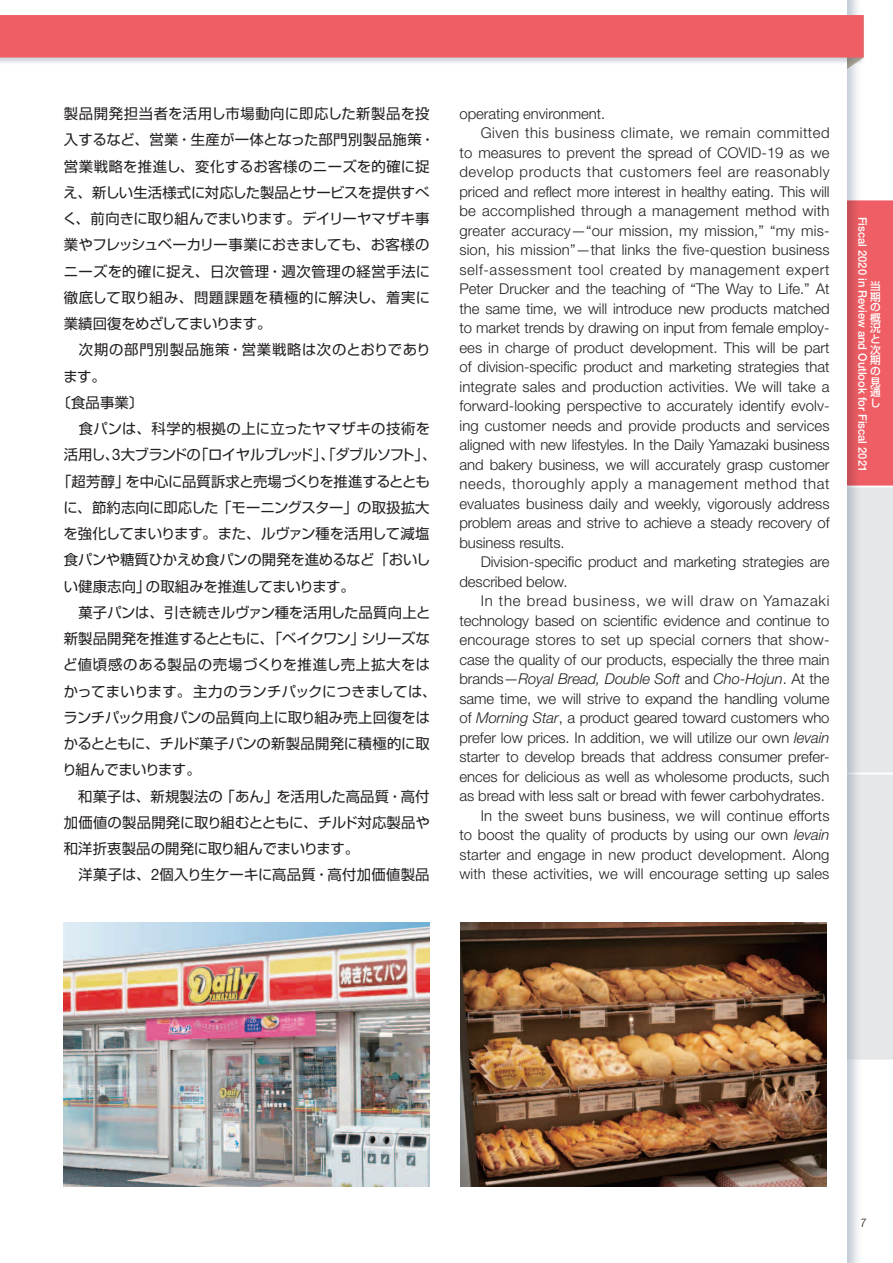
<style>
.page{position:relative;width:893px;height:1263px;background:#fff}
.page>*{position:absolute;margin:0;border:0;box-sizing:border-box;transform-origin:0 0}
.t1{font:300 14.85px "Helvetica Neue LT Std";letter-spacing:-.005em;color:#231f20}
.t2{font:300 14.85px "Helvetica Neue LT Std";letter-spacing:.045em;color:#231f20}
.t3{font:italic 300 14.85px "Helvetica Neue LT Std";letter-spacing:-.005em;color:#231f20}
.t4{font:300 14.85px "Helvetica Neue LT Std";letter-spacing:.04em;color:#231f20}
.t5{font:300 14.85px "Helvetica Neue LT Std";letter-spacing:.015em;color:#231f20}
.t6{font:300 14.85px "Helvetica Neue LT Std";letter-spacing:.035em;color:#231f20}
.t7{font:300 14.85px "Helvetica Neue LT Std";letter-spacing:.02em;color:#231f20}
.t8{font:300 14.85px "Helvetica Neue LT Std";letter-spacing:.055em;color:#231f20}
.t9{font:14.4px "Shin Go Pro Regular 90 pv RKSJ H";letter-spacing:.005em;color:#231f20}
.t10{font:14.4px "Shin Go Pro Regular 90 pv RKSJ H";letter-spacing:-.015em;color:#231f20}
.t11{font:14.4px "Shin Go Pro Regular 90 pv RKSJ H";letter-spacing:.035em;color:#231f20}
.t12{font:14.4px "Shin Go Pro Regular 90 pv RKSJ H";letter-spacing:-.02em;color:#231f20}
.t13{font:14.4px "Shin Go Pro Regular 90 pv RKSJ H";letter-spacing:.045em;color:#231f20}
.t14{font:14.4px "Shin Go Pro Regular 90 pv RKSJ H";letter-spacing:-.05em;color:#231f20}
.t15{font:14.4px "Shin Go Pro Regular 90 pv RKSJ H";letter-spacing:-.035em;color:#231f20}
.t16{font:14.4px "Shin Go Pro Regular 90 pv RKSJ H";letter-spacing:.055em;color:#231f20}
.t17{font:14.4px "Shin Go Pro Regular 90 pv RKSJ H";letter-spacing:.05em;color:#231f20}
.t18{font:300 12px "Helvetica Neue LT Std";color:#231f20}
.t19{font:500 11.7px "Helvetica Neue LT Std";color:#fff;scale:.95 1}
.t20{font:10.65px/10.6px "Shin Go Pro Medium 90 pv RKSJ H";color:#fff;text-align:justify}
.s1{font-family:"Helvetica Neue LT Std";font-size:15.75px}
.s2{font-style:normal}
.s3{font-style:italic}
</style>
<div class="page">
<svg style="left:861px;top:200px;width:31px;height:860px;background:#e9b9bd"></svg>
<img style="left:847px;top:200px;width:14px;height:287px">
<svg style="left:0;top:15px;width:863px;height:79px"></svg>
<img style="left:461px;top:923px;width:365px;height:263px">
<img style="left:64px;top:923px;width:365px;height:263px">
<p class="t13" style="left:64px;top:108px;width:367px">製品開発担当者を活用し市場動向に即応した新製品を投</p>
<p class="t9" style="left:64px;top:135px;width:372px">入するなど、営業・生産が一体となった部門別製品施策・</p>
<p class="t11" style="left:64px;top:161px;width:367px">営業戦略を推進し、変化するお客様のニーズを的確に捉</p>
<p class="t10" style="left:63px;top:187px;width:367px">え、新しい生活様式に対応した製品とサービスを提供すべ</p>
<p class="t10" style="left:63px;top:213px;width:368px">く、前向きに取り組んでまいります。デイリーヤマザキ事</p>
<p class="t9" style="left:64px;top:240px;width:367px">業やフレッシュベーカリー事業におきましても、お客様の</p>
<p class="t13" style="left:64px;top:266px;width:368px">ニーズを的確に捉え、日次管理・週次管理の経営手法に</p>
<p class="t11" style="left:64px;top:292px;width:368px">徹底して取り組み、問題課題を積極的に解決し、着実に</p>
<p class="t15" style="left:64px;top:318px;width:209px">業績回復をめざしてまいります。</p>
<p class="t16" style="left:64px;top:345px;width:369px">　次期の部門別製品施策・営業戦略は次のとおりであり</p>
<p class="t9" style="left:63px;top:371px;width:44px">ます。</p>
<p class="t9" style="left:57px;top:397px;width:88px">〔食品事業〕</p>
<p class="t11" style="left:64px;top:423px;width:368px">　食パンは、科学的根拠の上に立ったヤマザキの技術を</p>
<p class="t14" style="left:64px;top:450px;width:374px">活用し、<span class="s1">3</span>大ブランドの「ロイヤルブレッド」、「ダブルソフト」、</p>
<p class="t12" style="left:57px;top:476px;width:374px">「超芳醇」を中心に品質訴求と売場づくりを推進するととも</p>
<p class="t9" style="left:63px;top:502px;width:368px">に、節約志向に即応した「モーニングスター」の取扱拡大</p>
<p class="t10" style="left:63px;top:528px;width:368px">を強化してまいります。また、ルヴァン種を活用して減塩</p>
<p class="t10" style="left:64px;top:555px;width:368px">食パンや糖質ひかえめ食パンの開発を進めるなど「おいし</p>
<p class="t12" style="left:64px;top:581px;width:292px">い健康志向」の取組みを推進してまいります。</p>
<p class="t10" style="left:64px;top:607px;width:368px">　菓子パンは、引き続きルヴァン種を活用した品質向上と</p>
<p class="t12" style="left:64px;top:633px;width:367px">新製品開発を推進するとともに、「ベイクワン」シリーズな</p>
<p class="t17" style="left:63px;top:660px;width:368px">ど値頃感のある製品の売場づくりを推進し売上拡大をは</p>
<p class="t9" style="left:64px;top:686px;width:374px">かってまいります。主力のランチパックにつきましては、</p>
<p class="t9" style="left:63px;top:712px;width:368px">ランチパック用食パンの品質向上に取り組み売上回復をは</p>
<p class="t10" style="left:64px;top:738px;width:367px">かるとともに、チルド菓子パンの新製品開発に積極的に取</p>
<p class="t15" style="left:62px;top:765px;width:140px">り組んでまいります。</p>
<p class="t9" style="left:64px;top:791px;width:367px">　和菓子は、新規製法の「あん」を活用した高品質・高付</p>
<p class="t9" style="left:64px;top:817px;width:367px">加価値の製品開発に取り組むとともに、チルド対応製品や</p>
<p class="t9" style="left:64px;top:843px;width:297px">和洋折衷製品の開発に取り組んでまいります。</p>
<p class="t9" style="left:64px;top:870px;width:367px">　洋菓子は、<span class="s1">2</span>個入り生ケーキに高品質・高付加価値製品</p>
<p class="t1" style="left:459px;top:108px;width:147px">operating environment.</p>
<p class="t6" style="left:480px;top:127px;width:350px">Given this business climate, we remain committed</p>
<p class="t1" style="left:459px;top:147px;width:371px">to measures to prevent the spread of COVID-19 as we</p>
<p class="t4" style="left:459px;top:166px;width:371px">develop products that customers feel are reasonably</p>
<p class="t1" style="left:459px;top:186px;width:371px">priced and reflect more interest in healthy eating. This will</p>
<p class="t7" style="left:459px;top:205px;width:371px">be accomplished through a management method with</p>
<p class="t1" style="left:459px;top:225px;width:371px">greater accuracy—“our mission, my mission,” “my mis-</p>
<p class="t1" style="left:459px;top:244px;width:371px">sion, his mission”—that links the five-question business</p>
<p class="t2" style="left:459px;top:264px;width:371px">self-assessment tool created by management expert</p>
<p class="t1" style="left:459px;top:283px;width:371px">Peter Drucker and the teaching of “The Way to Life.” At</p>
<p class="t1" style="left:459px;top:303px;width:371px">the same time, we will introduce new products matched</p>
<p class="t1" style="left:459px;top:322px;width:371px">to market trends by drawing on input from female employ-</p>
<p class="t1" style="left:459px;top:342px;width:371px">ees in charge of product development. This will be part</p>
<p class="t1" style="left:459px;top:361px;width:371px">of division-specific product and marketing strategies that</p>
<p class="t1" style="left:459px;top:381px;width:371px">integrate sales and production activities. We will take a</p>
<p class="t1" style="left:459px;top:400px;width:371px">forward-looking perspective to accurately identify evolv-</p>
<p class="t1" style="left:459px;top:420px;width:371px">ing customer needs and provide products and services</p>
<p class="t1" style="left:459px;top:439px;width:371px">aligned with new lifestyles. In the Daily Yamazaki business</p>
<p class="t1" style="left:459px;top:459px;width:371px">and bakery business, we will accurately grasp customer</p>
<p class="t2" style="left:459px;top:478px;width:371px">needs, thoroughly apply a management method that</p>
<p class="t1" style="left:459px;top:498px;width:371px">evaluates business daily and weekly, vigorously address</p>
<p class="t1" style="left:459px;top:517px;width:371px">problem areas and strive to achieve a steady recovery of</p>
<p class="t1" style="left:459px;top:537px;width:107px">business results.</p>
<p class="t1" style="left:480px;top:556px;width:350px">Division-specific product and marketing strategies are</p>
<p class="t1" style="left:459px;top:576px;width:110px">described below.</p>
<p class="t8" style="left:480px;top:595px;width:350px">In the bread business, we will draw on Yamazaki</p>
<p class="t1" style="left:459px;top:615px;width:371px">technology based on scientific evidence and continue to</p>
<p class="t5" style="left:459px;top:634px;width:371px">encourage stores to set up special corners that show-</p>
<p class="t1" style="left:459px;top:654px;width:371px">case the quality of our products, especially the three main</p>
<p class="t3" style="left:459px;top:673px;width:371px"><span class="s2">brands—</span>Royal Bread, Double Soft <span class="s2">and</span> Cho-Hojun<span class="s2">. At the</span></p>
<p class="t1" style="left:459px;top:693px;width:371px">same time, we will strive to expand the handling volume</p>
<p class="t1" style="left:459px;top:712px;width:371px">of <span class="s3">Morning Star</span>, a product geared toward customers who</p>
<p class="t1" style="left:459px;top:732px;width:371px">prefer low prices. In addition, we will utilize our own <span class="s3">levain</span></p>
<p class="t1" style="left:459px;top:751px;width:371px">starter to develop breads that address consumer prefer-</p>
<p class="t1" style="left:459px;top:771px;width:371px">ences for delicious as well as wholesome products, such</p>
<p class="t1" style="left:459px;top:790px;width:367px">as bread with less salt or bread with fewer carbohydrates.</p>
<p class="t1" style="left:480px;top:810px;width:350px">In the sweet buns business, we will continue efforts</p>
<p class="t1" style="left:459px;top:829px;width:371px">to boost the quality of products by using our own <span class="s3">levain</span></p>
<p class="t1" style="left:459px;top:849px;width:371px">starter and engage in new product development. Along</p>
<p class="t1" style="left:459px;top:868px;width:371px">with these activities, we will encourage setting up sales</p>
<p class="t19" style="left:867px;top:217px;width:270px;rotate:90deg">Fiscal 2020 in Review and Outlook for Fiscal 2021</p>
<p class="t20" style="left:870px;top:282px;width:12px">当期の概況と次期の見通し</p>
<p class="t18" style="left:860px;top:1219px;width:8px">7</p>
</div>
